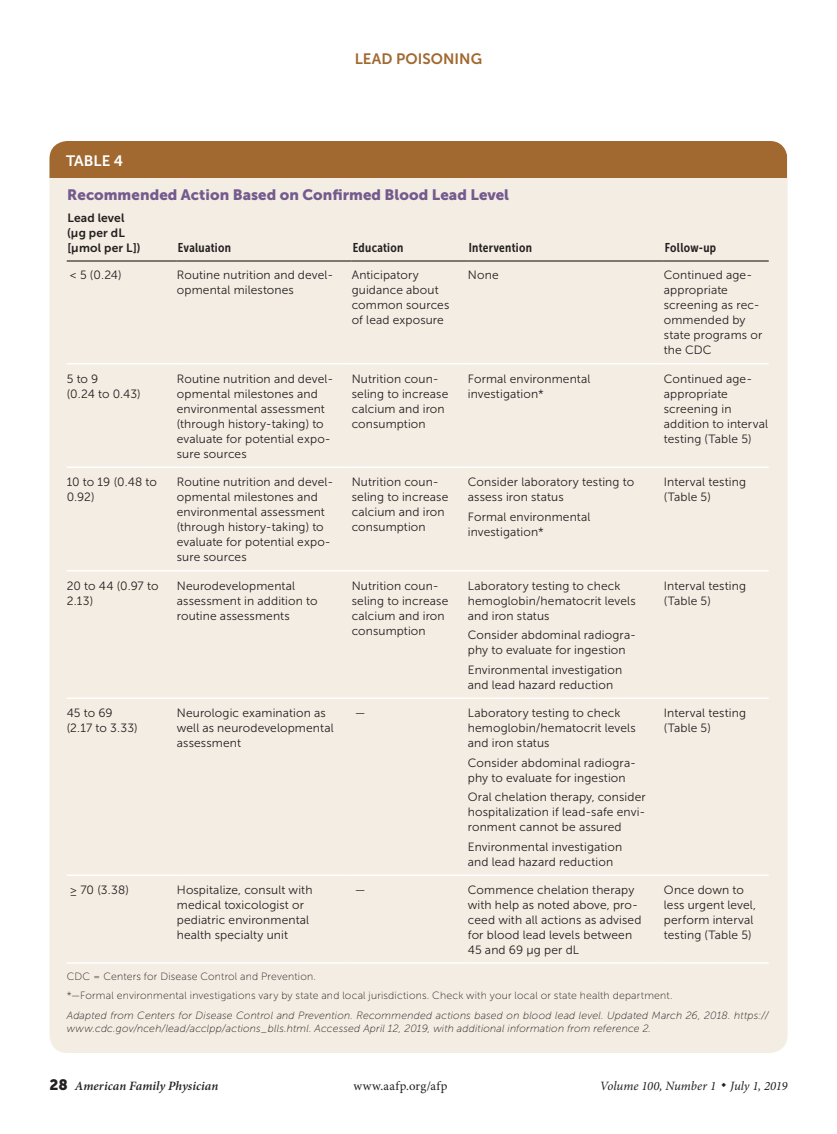
<style>
.page{position:relative;width:837px;height:1134px;background:#fff}
.page>*{position:absolute;margin:0;border:0;box-sizing:border-box;transform-origin:0 0}
.table_title{font:15px "Museo Sans 900";letter-spacing:.005em;color:#745a8d}
.t1{font:15px "Museo Sans 700";letter-spacing:.005em;color:#a16830}
.table{font:15px "Museo Sans 700";color:#fff}
.table_head1{font:12.75px "Museo Sans Cond 700";letter-spacing:.025em;color:#231f20}
.t2{font:italic 12.75px "Minion Pro";color:#231f20}
.t3{font:italic 600 12.75px "Minion Pro";letter-spacing:.005em;color:#231f20}
.t4{font:12.75px "Minion Pro";letter-spacing:.03em;color:#231f20}
.table_head_last_colu{font:12.75px "Museo Sans Cond 700";letter-spacing:.015em;color:#231f20}
.table_data{font:12px/15px "Museo Sans 300";letter-spacing:.01em;color:#231f20}
.table_data_last_col{font:12px/15px "Museo Sans 300";letter-spacing:.01em;color:#231f20}
.table_head1-2{font:12px/15px "Museo Sans 700";letter-spacing:.015em;color:#231f20}
.table_fig_note{font:italic 10.5px/13.5px "Museo Sans 100";letter-spacing:.015em;color:#231f20}
.table_fig_note-2{font:10.5px "Museo Sans 100";letter-spacing:.02em;color:#231f20}
.s1{font-family:"Museo Sans 900";font-weight:400;font-style:normal;font-size:15px}
</style>
<div class="page">
<div style="left:50px;top:141px;width:738px;height:912px;background:#f3ede3;border-radius:18px"></div>
<hr style="left:67px;top:698px;width:110px;height:1px;background:#fff">
<hr style="left:177px;top:698px;width:175px;height:1px;background:#fff">
<hr style="left:468px;top:698px;width:196px;height:1px;background:#fff">
<hr style="left:664px;top:698px;width:105px;height:1px;background:#fff">
<hr style="left:67px;top:874px;width:110px;height:2px;background:#fff">
<hr style="left:177px;top:874px;width:175px;height:2px;background:#fff">
<hr style="left:352px;top:874px;width:116px;height:2px;background:#fff">
<hr style="left:664px;top:874px;width:105px;height:2px;background:#fff">
<hr style="left:67px;top:363px;width:110px;height:1px;background:#fff">
<hr style="left:177px;top:363px;width:175px;height:1px;background:#fff">
<hr style="left:352px;top:363px;width:116px;height:1px;background:#fff">
<hr style="left:468px;top:363px;width:196px;height:1px;background:#fff">
<hr style="left:664px;top:363px;width:105px;height:1px;background:#fff">
<hr style="left:67px;top:466px;width:110px;height:2px;background:#fff">
<hr style="left:177px;top:466px;width:175px;height:2px;background:#fff">
<hr style="left:352px;top:466px;width:116px;height:2px;background:#fff">
<hr style="left:468px;top:466px;width:196px;height:2px;background:#fff">
<hr style="left:664px;top:466px;width:105px;height:2px;background:#fff">
<hr style="left:67px;top:570px;width:110px;height:2px;background:#fff">
<hr style="left:177px;top:570px;width:175px;height:2px;background:#fff">
<hr style="left:352px;top:570px;width:116px;height:2px;background:#fff">
<hr style="left:468px;top:570px;width:196px;height:2px;background:#fff">
<hr style="left:664px;top:570px;width:105px;height:2px;background:#fff">
<hr style="left:352px;top:698px;width:116px;height:1px;background:#fff">
<hr style="left:468px;top:874px;width:196px;height:2px;background:#fff">
<hr style="left:67px;top:260px;width:110px;height:2px;background:#231f20">
<hr style="left:177px;top:260px;width:175px;height:2px;background:#231f20">
<hr style="left:352px;top:260px;width:116px;height:2px;background:#231f20">
<hr style="left:468px;top:260px;width:196px;height:2px;background:#231f20">
<hr style="left:664px;top:260px;width:105px;height:2px;background:#231f20">
<hr style="left:67px;top:962px;width:110px;height:2px;background:#fff">
<hr style="left:177px;top:962px;width:175px;height:2px;background:#fff">
<hr style="left:352px;top:962px;width:116px;height:2px;background:#fff">
<hr style="left:468px;top:962px;width:196px;height:2px;background:#fff">
<hr style="left:664px;top:962px;width:105px;height:2px;background:#fff">
<div style="left:50px;top:141px;width:737px;height:37px;background:#a16830"></div>
<p class="t1" style="left:355px;top:50px;width:129px">LEAD POISONING</p>
<p class="table" style="left:66px;top:152px;width:59px">TABLE 4</p>
<p class="table_title" style="left:67px;top:186px;width:443px">Recommended Action Based on Confirmed Blood Lead Level</p>
<p class="table_head1-2" style="left:67px;top:210px;width:75px">Lead level (μg per dL [μmol per L])</p>
<p class="table_head1" style="left:178px;top:240px;width:55px">Evaluation</p>
<p class="table_head1" style="left:353px;top:240px;width:52px">Education</p>
<p class="table_head1" style="left:469px;top:240px;width:65px">Intervention</p>
<p class="table_head_last_colu" style="left:665px;top:240px;width:53px">Follow-up</p>
<p class="table_data" style="left:70px;top:267px;width:53px">&lt; 5 (0.24)</p>
<p class="table_data" style="left:177px;top:267px;width:158px">Routine nutrition and devel&shy;opmental milestones</p>
<p class="table_data" style="left:352px;top:267px;width:99px">Anticipatory guidance about common sources of lead exposure</p>
<p class="table_data" style="left:468px;top:267px;width:32px">None</p>
<p class="table_data_last_col" style="left:664px;top:267px;width:100px">Continued age&shy;appropriate screening as rec&shy;ommended by state programs or the CDC</p>
<p class="table_data" style="left:67px;top:371px;width:75px">5 to 9<br>(0.24 to 0.43)</p>
<p class="table_data" style="left:177px;top:371px;width:158px">Routine nutrition and devel&shy;opmental milestones and environmental assessment (through history-taking) to evaluate for potential expo&shy;sure sources</p>
<p class="table_data" style="left:352px;top:371px;width:98px">Nutrition coun&shy;seling to increase calcium and iron consumption</p>
<p class="table_data" style="left:468px;top:371px;width:124px">Formal environmental investigation*</p>
<p class="table_data_last_col" style="left:664px;top:371px;width:106px">Continued age&shy;appropriate screening in addition to interval testing (Table 5)</p>
<p class="table_data" style="left:67px;top:474px;width:92px">10 to 19 (0.48 to<br>0.92)</p>
<p class="table_data" style="left:177px;top:474px;width:158px">Routine nutrition and devel&shy;opmental milestones and environmental assessment (through history-taking) to evaluate for potential expo&shy;sure sources</p>
<p class="table_data" style="left:352px;top:474px;width:98px">Nutrition coun&shy;seling to increase calcium and iron consumption</p>
<p class="table_data" style="left:468px;top:474px;width:168px">Consider laboratory testing to assess iron status</p>
<p class="table_data_last_col" style="left:664px;top:474px;width:84px">Interval testing (Table 5)</p>
<p class="table_data" style="left:468px;top:509px;width:124px">Formal environmental investigation*</p>
<p class="table_data" style="left:67px;top:578px;width:93px">20 to 44 (0.97 to<br>2.13)</p>
<p class="table_data" style="left:177px;top:578px;width:142px">Neurodevelopmental assessment in addition to routine assessments</p>
<p class="table_data" style="left:352px;top:578px;width:98px">Nutrition coun&shy;seling to increase calcium and iron consumption</p>
<p class="table_data" style="left:468px;top:578px;width:169px">Laboratory testing to check hemoglobin/hematocrit levels and iron status</p>
<p class="table_data" style="left:468px;top:627px;width:170px">Consider abdominal radiogra&shy;phy to evaluate for ingestion</p>
<p class="table_data" style="left:468px;top:662px;width:156px">Environmental investigation and lead hazard reduction</p>
<p class="table_data" style="left:67px;top:705px;width:72px">45 to 69 (2.17 to 3.33)</p>
<p class="table_data" style="left:177px;top:705px;width:158px">Neurologic examination as well as neurodevelopmental assessment</p>
<p class="table_data" style="left:355px;top:705px;width:12px">—</p>
<p class="table_data" style="left:468px;top:705px;width:169px">Laboratory testing to check hemoglobin/hematocrit levels and iron status</p>
<p class="table_data" style="left:468px;top:755px;width:170px">Consider abdominal radiogra&shy;phy to evaluate for ingestion</p>
<p class="table_data" style="left:468px;top:789px;width:180px;text-align:justify">Oral chelation therapy, consider hospitalization if lead-safe envi&shy;ronment cannot be assured</p>
<p class="table_data" style="left:468px;top:839px;width:156px">Environmental investigation and lead hazard reduction</p>
<p class="table_data_last_col" style="left:664px;top:578px;width:84px">Interval testing (Table 5)</p>
<p class="table_data_last_col" style="left:664px;top:705px;width:84px">Interval testing (Table 5)</p>
<p class="table_data" style="left:70px;top:882px;width:60px">≥ 70 (3.38)</p>
<p class="table_data" style="left:177px;top:882px;width:137px">Hospitalize, consult with medical toxicologist or pediatric environmental health specialty unit</p>
<p class="table_data" style="left:355px;top:882px;width:12px">—</p>
<p class="table_data" style="left:468px;top:882px;width:175px">Commence chelation therapy with help as noted above, pro&shy;ceed with all actions as advised for blood lead levels between<br>45 and 69 μg per dL</p>
<p class="table_data_last_col" style="left:664px;top:882px;width:94px">Once down to less urgent level, perform interval testing (Table 5)</p>
<p class="table_fig_note-2" style="left:67px;top:971px;width:251px">CDC = Centers for Disease Control and Prevention.</p>
<p class="table_fig_note-2" style="left:67px;top:990px;width:607px">*—Formal environmental investigations vary by state and local jurisdictions. Check with your local or state health department.</p>
<p class="table_fig_note" style="left:67px;top:1009px;width:704px">Adapted from Centers for Disease Control and Prevention. Recommended actions based on blood lead level. Updated March 26, 2018. https:// www.cdc.gov/nceh/lead/acclpp/actions_blls.html. Accessed April 12, 2019, with additional information from reference 2.</p>
<p class="t3" style="left:50px;top:1077px;width:170px"><span class="s1">28</span> American Family Physician</p>
<p class="t4" style="left:353px;top:1078px;width:96px">www.aafp.org/afp</p>
<p class="t2" style="left:600px;top:1078px;width:189px">Volume 100, Number 1 ◆ July 1, 2019</p>
</div>
